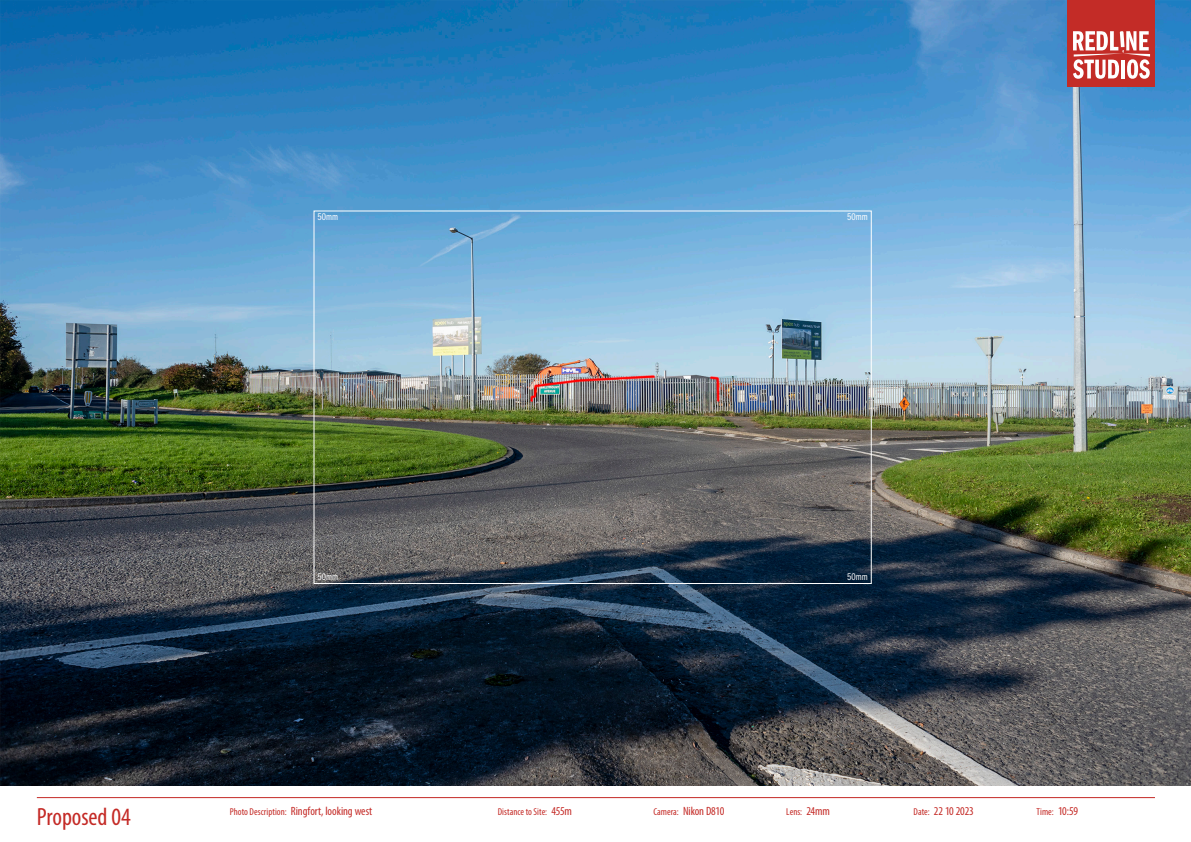
<style>
.page{position:relative;width:1191px;height:842px;background:#fff}
.page>*{position:absolute;margin:0;border:0;box-sizing:border-box;transform-origin:0 0}
.body_text_header{font:condensed 25px "Myriad Pro";letter-spacing:-.005em;color:#c42a26}
.body_text_header-2{font:condensed 12px "Myriad Pro";letter-spacing:-.005em;color:#c42a26}
.body_text_header-3{font:condensed 10px "Myriad Pro";color:#c42a26}
.t1{font:10px "Franklin Gothic URW Com Boo";letter-spacing:.01em;color:#fff}
.s1{font-size:10px}
.s2{font-size:12px}
</style>
<div class="page">
<img style="left:0;top:0;width:1191px;height:785px">
<hr style="left:37px;top:797px;width:1118px;height:1px;background:#c42a26">
<div style="left:1067px;top:0;width:88px;height:87px;background:#c32c27"></div>
<svg style="left:1073px;top:31px;width:77px;height:48px"></svg>
<p class="t1" style="left:317px;top:210px;width:22px">50mm</p>
<p class="t1" style="left:847px;top:210px;width:22px">50mm</p>
<p class="body_text_header" style="left:37px;top:802px;width:95px">Proposed 04</p>
<p class="t1" style="left:317px;top:570px;width:22px">50mm</p>
<p class="t1" style="left:847px;top:570px;width:22px">50mm</p>
<p class="body_text_header-2" style="left:230px;top:804px;width:144px"><span class="s1">Photo Description:</span> Ringfort, looking west</p>
<p class="body_text_header-3" style="left:498px;top:806px;width:76px">Distance to Site: <span class="s2">455m</span></p>
<p class="body_text_header-2" style="left:653px;top:804px;width:73px"><span class="s1">Camera:</span> Nikon D810</p>
<p class="body_text_header-3" style="left:786px;top:806px;width:45px">Lens: <span class="s2">24mm</span></p>
<p class="body_text_header-2" style="left:913px;top:804px;width:62px"><span class="s1">Date:</span> 22 10 2023</p>
<p class="body_text_header-3" style="left:1036px;top:806px;width:43px">Time: <span class="s2">10:59</span></p>
</div>
